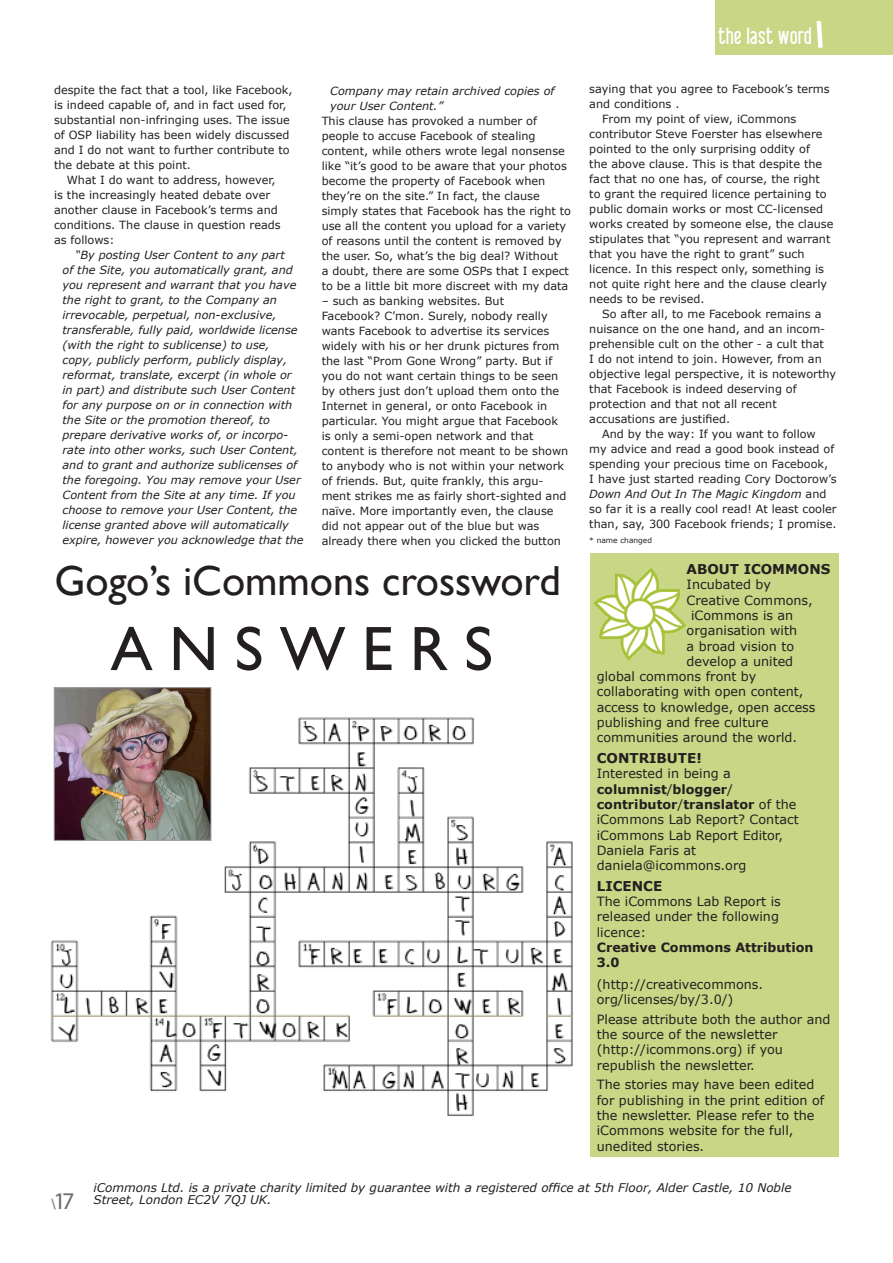
<style>
.page{position:relative;width:893px;height:1263px;background:#fff}
.page>*{position:absolute;margin:0;border:0;box-sizing:border-box;transform-origin:0 0}
.t1{font:63px "Gill Sans";letter-spacing:.26em;color:#231f20}
.t2{font:42px "Gill Sans";color:#231f20}
.t3{font:24px "Myriad";color:#6c6d70}
.t4{font:23.25px "Libel Suit";color:#fff}
.t5{font:700 13.5px "Verdana";color:#231f20}
.t6{font:12.75px/15.3px "Verdana";color:#231f20}
.t7{font:700 12.75px/15.3px "Verdana";color:#231f20}
.t8{font:italic 12px/12px "Verdana";color:#231f20}
.t9{font:11.25px/15px "Verdana";color:#231f20}
.t10{font:italic 11.25px/15px "Verdana";color:#231f20}
.t11{font:7.5px "Verdana";color:#231f20}
.s1{font-style:normal}
.s2{font-weight:700}
.s3{font-weight:700;font-size:15px;color:#939598}
</style>
<div class="page">
<img style="left:50px;top:709px;width:523px;height:407px">
<div style="left:715px;top:0;width:178px;height:54px;background:#c8d685"></div>
<svg style="left:816px;top:21px;width:7px;height:27px"></svg>
<div style="left:590px;top:553px;width:249px;height:604px;background:#c8d685"></div>
<img style="left:594px;top:568px;width:92px;height:93px">
<img style="left:56px;top:689px;width:153px;height:149px">
<div style="left:54px;top:687px;width:157px;height:153px;border:1px solid #a4a5a9"></div>
<p class="t9" style="left:54px;top:82px;width:240px">despite the fact that a tool, like Facebook,</p>
<p class="t9" style="left:54px;top:97px;width:234px">is indeed capable of, and in fact used for,</p>
<p class="t9" style="left:54px;top:112px;width:237px">substantial non-infringing uses. The issue</p>
<p class="t9" style="left:54px;top:127px;width:237px">of OSP liability has been widely discussed</p>
<p class="t9" style="left:54px;top:142px;width:237px">and I do not want to further contribute to</p>
<p class="t9" style="left:54px;top:157px;width:138px">the debate at this point.</p>
<p class="t9" style="left:67px;top:172px;width:210px">What I do want to address, however,</p>
<p class="t9" style="left:54px;top:187px;width:218px">is the increasingly heated debate over</p>
<p class="t9" style="left:54px;top:202px;width:225px">another clause in Facebook’s terms and</p>
<p class="t9" style="left:54px;top:217px;width:228px">conditions. The clause in question reads</p>
<p class="t9" style="left:54px;top:232px;width:62px">as follows:</p>
<p class="t10" style="left:63px;top:247px;width:243px;text-indent:13px">“By posting User Content to any part<br>of the Site, you automatically grant, and you represent and warrant that you have the right to grant, to the Company an irrevocable, perpetual, non-exclusive, transferable, fully paid, worldwide license (with the right to sublicense) to use,<br>copy, publicly perform, publicly display, reformat, translate, excerpt (in whole or in part) and distribute such User Content for any purpose on or in connection with the Site or the promotion thereof, to prepare derivative works of, or incorpo&shy;rate into other works, such User Content, and to grant and authorize sublicenses of the foregoing. You may remove your User Content from the Site at any time. If you choose to remove your User Content, the license granted above will automatically expire, however you acknowledge that the</p>
<p class="t10" style="left:330px;top:83px;width:226px">Company may retain archived copies of your User Content.”</p>
<p class="t9" style="left:322px;top:113px;width:251px">This clause has provoked a number of people to accuse Facebook of stealing content, while others wrote legal nonsense like “it’s good to be aware that your photos become the property of Facebook when they’re on the site.” In fact, the clause simply states that Facebook has the right to use all the content you upload for a variety of reasons until the content is removed by the user. So, what’s the big deal? Without<br>a doubt, there are some OSPs that I expect to be a little bit more discreet with my data</p>
<p class="t9" style="left:322px;top:293px;width:248px">– such as banking websites. But<br>Facebook? C’mon. Surely, nobody really wants Facebook to advertise its services widely with his or her drunk pictures from the last “Prom Gone Wrong” party. But if you do not want certain things to be seen by others just don’t upload them onto the Internet in general, or onto Facebook in particular. You might argue that Facebook is only a semi-open network and that content is therefore not meant to be shown to anybody who is not within your network of friends. But, quite frankly, this argu&shy;ment strikes me as fairly short-sighted and naïve. More importantly even, the clause did not appear out of the blue but was already there when you clicked the button</p>
<h2 class="t2" style="left:54px;top:557px;width:508px">Gogo’s iCommons crossword</h2>
<h1 class="t1" style="left:111px;top:612px;width:384px">ANSWERS</h1>
<h3 class="t4" style="left:718px;top:24px;width:95px">the last word</h3>
<p class="t9" style="left:589px;top:81px;width:242px">saying that you agree to Facebook’s terms</p>
<p class="t9" style="left:589px;top:96px;width:92px">and conditions .</p>
<p class="t9" style="left:602px;top:111px;width:196px">From my point of view, iCommons</p>
<p class="t9" style="left:589px;top:126px;width:235px">contributor Steve Foerster has elsewhere</p>
<p class="t9" style="left:589px;top:141px;width:222px">pointed to the only surprising oddity of</p>
<p class="t9" style="left:589px;top:156px;width:234px">the above clause. This is that despite the</p>
<p class="t9" style="left:589px;top:171px;width:232px">fact that no one has, of course, the right</p>
<p class="t9" style="left:589px;top:186px;width:239px">to grant the required licence pertaining to</p>
<p class="t9" style="left:589px;top:201px;width:235px">public domain works or most CC-licensed</p>
<p class="t9" style="left:589px;top:216px;width:246px">works created by someone else, the clause</p>
<p class="t9" style="left:589px;top:231px;width:243px">stipulates that “you represent and warrant</p>
<p class="t9" style="left:589px;top:246px;width:217px">that you have the right to grant” such</p>
<p class="t9" style="left:589px;top:261px;width:236px">licence. In this respect only, something is</p>
<p class="t9" style="left:589px;top:276px;width:239px">not quite right here and the clause clearly</p>
<p class="t9" style="left:589px;top:291px;width:117px">needs to be revised.</p>
<p class="t9" style="left:602px;top:306px;width:221px">So after all, to me Facebook remains a</p>
<p class="t9" style="left:589px;top:321px;width:237px">nuisance on the one hand, and an incom-</p>
<p class="t9" style="left:589px;top:336px;width:236px">prehensible cult on the other - a cult that</p>
<p class="t9" style="left:589px;top:351px;width:234px">I do not intend to join. However, from an</p>
<p class="t9" style="left:589px;top:366px;width:248px">objective legal perspective, it is noteworthy</p>
<p class="t9" style="left:589px;top:381px;width:209px">that Facebook is indeed deserving of</p>
<p class="t9" style="left:589px;top:396px;width:189px">protection and that not all recent</p>
<p class="t9" style="left:589px;top:411px;width:142px">accusations are justified.</p>
<p class="t9" style="left:602px;top:426px;width:215px">And by the way: If you want to follow</p>
<p class="t9" style="left:589px;top:441px;width:246px">my advice and read a good book instead of</p>
<p class="t9" style="left:589px;top:456px;width:241px">spending your precious time on Facebook,</p>
<p class="t9" style="left:589px;top:471px;width:249px">I have just started reading Cory Doctorow’s</p>
<p class="t10" style="left:589px;top:486px;width:239px">Down And Out In The Magic Kingdom <span class="s1">and</span></p>
<p class="t9" style="left:589px;top:501px;width:249px">so far it is a really cool read! At least cooler</p>
<p class="t9" style="left:589px;top:516px;width:249px">than, say, 300 Facebook friends; I promise.</p>
<p class="t11" style="left:589px;top:535px;width:64px">* name changed</p>
<p class="t5" style="left:687px;top:560px;width:145px">ABOUT ICOMMONS</p>
<p class="t6" style="left:687px;top:577px;width:86px">Incubated by</p>
<p class="t6" style="left:687px;top:592px;width:128px">Creative Commons,</p>
<p class="t6" style="left:691px;top:607px;width:104px">iCommons is an</p>
<p class="t6" style="left:687px;top:622px;width:112px">organisation with</p>
<p class="t6" style="left:687px;top:638px;width:109px">a broad vision to</p>
<p class="t6" style="left:687px;top:653px;width:108px">develop a united</p>
<p class="t6" style="left:597px;top:668px;width:161px">global commons front by</p>
<p class="t6" style="left:597px;top:684px;width:208px">collaborating with open content,</p>
<p class="t6" style="left:597px;top:699px;width:220px">access to knowledge, open access</p>
<p class="t6" style="left:597px;top:714px;width:173px">publishing and free culture</p>
<p class="t6" style="left:597px;top:730px;width:202px">communities around the world.</p>
<p class="t5" style="left:597px;top:749px;width:106px">CONTRIBUTE!</p>
<p class="t6" style="left:597px;top:766px;width:203px">Interested in being a <span class="s2">columnist</span>/<span class="s2">blogger</span>/ <span class="s2">contributor</span>/<span class="s2">translator</span> of the iCommons Lab Report? Contact iCommons Lab Report Editor,<br>Daniela Faris at daniela@icommons.org</p>
<p class="t5" style="left:597px;top:877px;width:67px">LICENCE</p>
<p class="t6" style="left:597px;top:893px;width:185px">The iCommons Lab Report is released under the following licence:</p>
<p class="t7" style="left:597px;top:939px;width:218px">Creative Commons Attribution<br>3.0</p>
<p class="t6" style="left:597px;top:976px;width:168px">(http://creativecommons. org/licenses/by/3.0/)</p>
<p class="t6" style="left:597px;top:1011px;width:235px">Please attribute both the author and the source of the newsletter (http://icommons.org) if you republish the newsletter.</p>
<p class="t6" style="left:597px;top:1077px;width:229px">The stories may have been edited for publishing in the print edition of the newsletter. Please refer to the iCommons website for the full, unedited stories.</p>
<h3 class="t3" style="left:51px;top:1189px;width:25px"><span class="s3">\</span>17</h3>
<p class="t8" style="left:94px;top:1181px;width:699px">iCommons Ltd. is a private charity limited by guarantee with a registered office at 5th Floor, Alder Castle, 10 Noble<br>Street, London EC2V 7QJ UK.</p>
</div>
